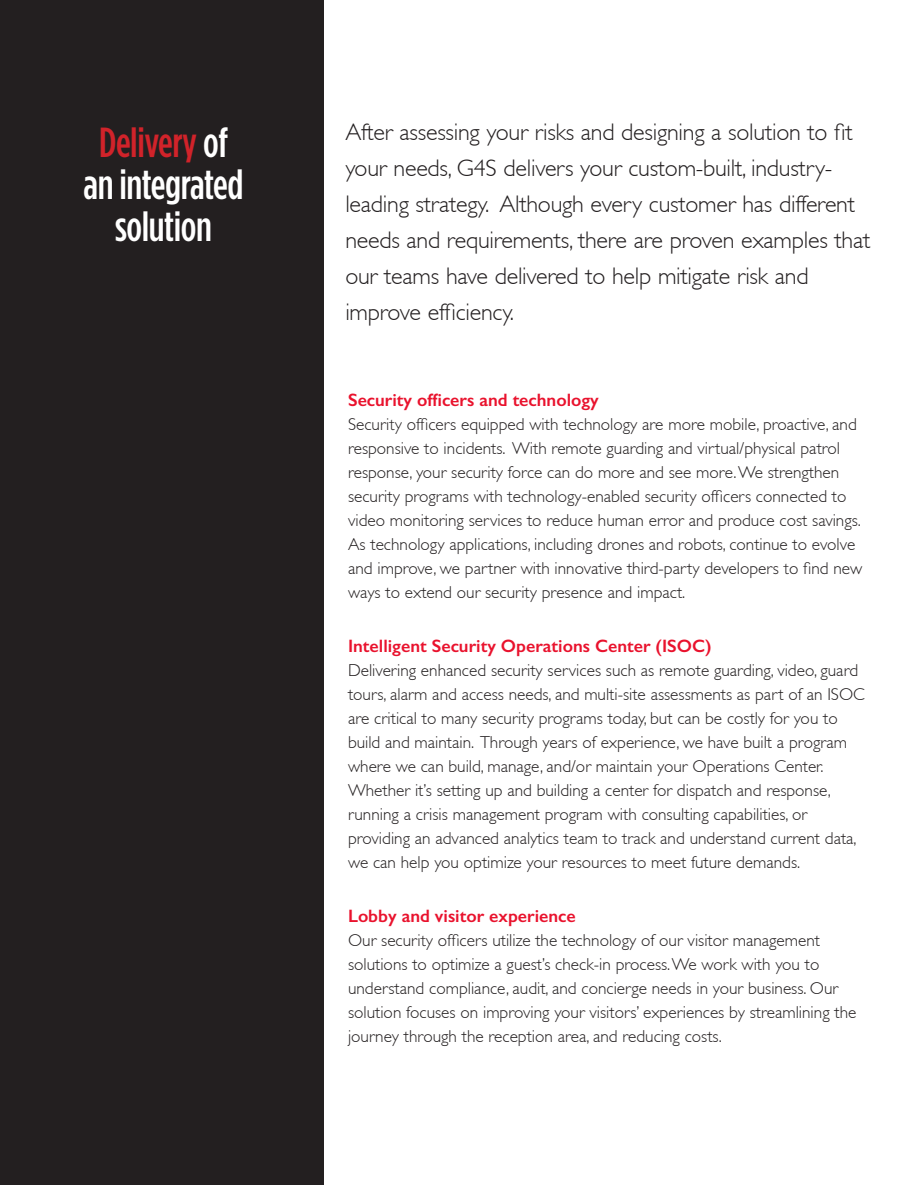
<style>
.page{position:relative;width:918px;height:1188px;background:#fff}
.page>*{position:absolute;margin:0;border:0;box-sizing:border-box;transform-origin:0 0}
.t1{font:500 42px/42px "Gotham Condensed";letter-spacing:-.01em;color:#fff;text-align:center}
.t2{font:300 24px/36px "Gill Sans";letter-spacing:-.01em;color:#231f20}
.t3{font:600 18px "Gill Sans";color:#e9122d}
.t4{font:300 17.25px/24px "Gill Sans";color:#231f20}
.s1{color:#d1232a}
</style>
<div class="page">
<div style="left:0;top:0;width:324px;height:1184px;background:#231f20"></div>
<h1 class="t1" style="left:83px;top:120px;width:162px"><span class="s1">Delivery</span> of an integrated solution</h1>
<p class="t2" style="left:345px;top:114px;width:527px">After assessing your risks and designing a solution to fit your needs, G4S delivers your custom-built, industry&shy;leading strategy. Although every customer has different needs and requirements, there are proven examples that our teams have delivered to help mitigate risk and improve efficiency.</p>
<p class="t3" style="left:348px;top:389px;width:252px">Security officers and technology</p>
<p class="t4" style="left:348px;top:413px;width:516px">Security officers equipped with technology are more mobile, proactive, and responsive to incidents. With remote guarding and virtual/physical patrol response, your security force can do more and see more. We strengthen security programs with technology-enabled security officers connected to video monitoring services to reduce human error and produce cost savings.<br>As technology applications, including drones and robots, continue to evolve and improve, we partner with innovative third-party developers to find new ways to extend our security presence and impact.</p>
<p class="t3" style="left:348px;top:635px;width:365px">Intelligent Security Operations Center (ISOC)</p>
<p class="t4" style="left:348px;top:659px;width:518px">Delivering enhanced security services such as remote guarding, video, guard tours, alarm and access needs, and multi-site assessments as part of an ISOC are critical to many security programs today, but can be costly for you to build and maintain. Through years of experience, we have built a program where we can build, manage, and/or maintain your Operations Center.<br>Whether it’s setting up and building a center for dispatch and response, running a crisis management program with consulting capabilities, or providing an advanced analytics team to track and understand current data, we can help you optimize your resources to meet future demands.</p>
<p class="t3" style="left:348px;top:905px;width:229px">Lobby and visitor experience</p>
<p class="t4" style="left:348px;top:929px;width:510px">Our security officers utilize the technology of our visitor management solutions to optimize a guest’s check-in process. We work with you to understand compliance, audit, and concierge needs in your business. Our solution focuses on improving your visitors’ experiences by streamlining the journey through the reception area, and reducing costs.</p>
</div>
